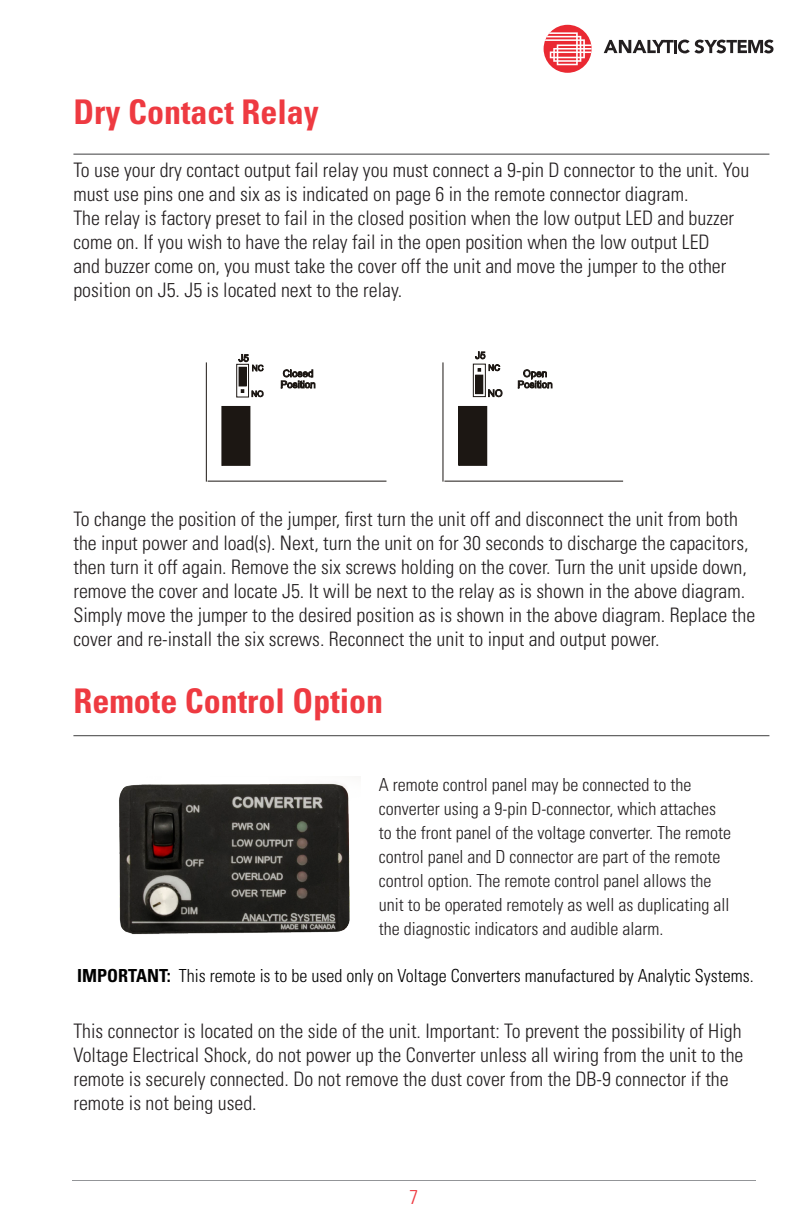
<style>
.page{position:relative;width:792px;height:1224px;background:#fff}
.page>*{position:absolute;margin:0;border:0;box-sizing:border-box;transform-origin:0 0}
.red_inside_headings{font:700 condensed 34px "Univers LT Std";color:#ee3a41}
.t1{font:300 condensed 20px/24px "Univers LT Std";color:#231f20}
.t2{font:300 condensed 20px "Univers LT Std";color:#ee3a41}
.basic_small_black{font:300 condensed 18px/24px "Univers LT Std";color:#231f20}
.basic_small_black-2{font:300 condensed 18px "Univers LT Std";color:#000}
.s1{font-weight:700}
</style>
<div class="page">
<svg style="left:604px;top:40px;width:170px;height:13px"></svg>
<div style="left:544px;top:25px;width:48px;height:48px;background:#ea2932;border-radius:50%"></div>
<svg style="left:545px;top:32px;width:47px;height:33px"></svg>
<hr style="left:72px;top:1180px;width:684px;height:1px;background:#939598">
<hr style="left:73px;top:154px;width:696px;height:1px;background:#3e3e3f">
<hr style="left:73px;top:735px;width:696px;height:1px;background:#3e3e3f">
<hr style="left:206px;top:363px;width:1px;height:118px;background:#1c1713">
<hr style="left:443px;top:363px;width:1px;height:118px;background:#1c1713">
<hr style="left:208px;top:481px;width:178px;height:1px;background:#1c1713">
<hr style="left:445px;top:481px;width:178px;height:1px;background:#1c1713">
<div style="left:222px;top:406px;width:28px;height:59px;background:#1c1713"></div>
<div style="left:459px;top:406px;width:28px;height:59px;background:#1c1713"></div>
<svg style="left:475px;top:368px;width:8px;height:27px"></svg>
<div style="left:473px;top:364px;width:12px;height:33px;border:1px solid #1c1713"></div>
<svg style="left:239px;top:371px;width:8px;height:22px"></svg>
<div style="left:237px;top:364px;width:12px;height:33px;border:1px solid #1c1713"></div>
<div style="left:476px;top:375px;width:7px;height:19px;background:#1c1713"></div>
<div style="left:239px;top:367px;width:7px;height:19px;background:#1c1713"></div>
<svg style="left:475px;top:352px;width:10px;height:7px"></svg>
<svg style="left:281px;top:369px;width:34px;height:19px"></svg>
<svg style="left:518px;top:369px;width:34px;height:19px"></svg>
<svg style="left:239px;top:354px;width:25px;height:17px"></svg>
<svg style="left:252px;top:391px;width:11px;height:6px"></svg>
<svg style="left:489px;top:365px;width:11px;height:6px"></svg>
<svg style="left:488px;top:389px;width:14px;height:8px"></svg>
<img style="left:119px;top:783px;width:231px;height:152px">
<p class="red_inside_headings" style="left:73px;top:91px;width:247px">Dry Contact Relay</p>
<p class="t1" style="left:73px;top:158px;width:677px">To use your dry contact output fail relay you must connect a 9-pin D connector to the unit. You must use pins one and six as is indicated on page 6 in the remote connector diagram.</p>
<p class="t1" style="left:73px;top:206px;width:662px">The relay is factory preset to fail in the closed position when the low output LED and buzzer come on. If you wish to have the relay fail in the open position when the low output LED and buzzer come on, you must take the cover off the unit and move the jumper to the other position on J5. J5 is located next to the relay.</p>
<p class="t1" style="left:73px;top:507px;width:683px">To change the position of the jumper, first turn the unit off and disconnect the unit from both the input power and load(s). Next, turn the unit on for 30 seconds to discharge the capacitors, then turn it off again. Remove the six screws holding on the cover. Turn the unit upside down, remove the cover and locate J5. It will be next to the relay as is shown in the above diagram.<br>Simply move the jumper to the desired position as is shown in the above diagram. Replace the cover and re-install the six screws. Reconnect the unit to input and output power.</p>
<p class="red_inside_headings" style="left:73px;top:680px;width:311px">Remote Control Option</p>
<p class="basic_small_black" style="left:379px;top:773px;width:354px">A remote control panel may be connected to the converter using a 9-pin D-connector, which attaches to the front panel of the voltage converter. The remote control panel and D connector are part of the remote control option. The remote control panel allows the unit to be operated remotely as well as duplicating all the diagnostic indicators and audible alarm.</p>
<p class="basic_small_black-2" style="left:77px;top:965px;width:678px"><span class="s1">IMPORTANT:</span> This remote is to be used only on Voltage Converters manufactured by Analytic Systems.</p>
<p class="t1" style="left:73px;top:1019px;width:672px">This connector is located on the side of the unit. Important: To prevent the possibility of High Voltage Electrical Shock, do not power up the Converter unless all wiring from the unit to the remote is securely connected. Do not remove the dust cover from the DB-9 connector if the remote is not being used.</p>
<p class="t2" style="left:410px;top:1185px;width:10px">7</p>
</div>
